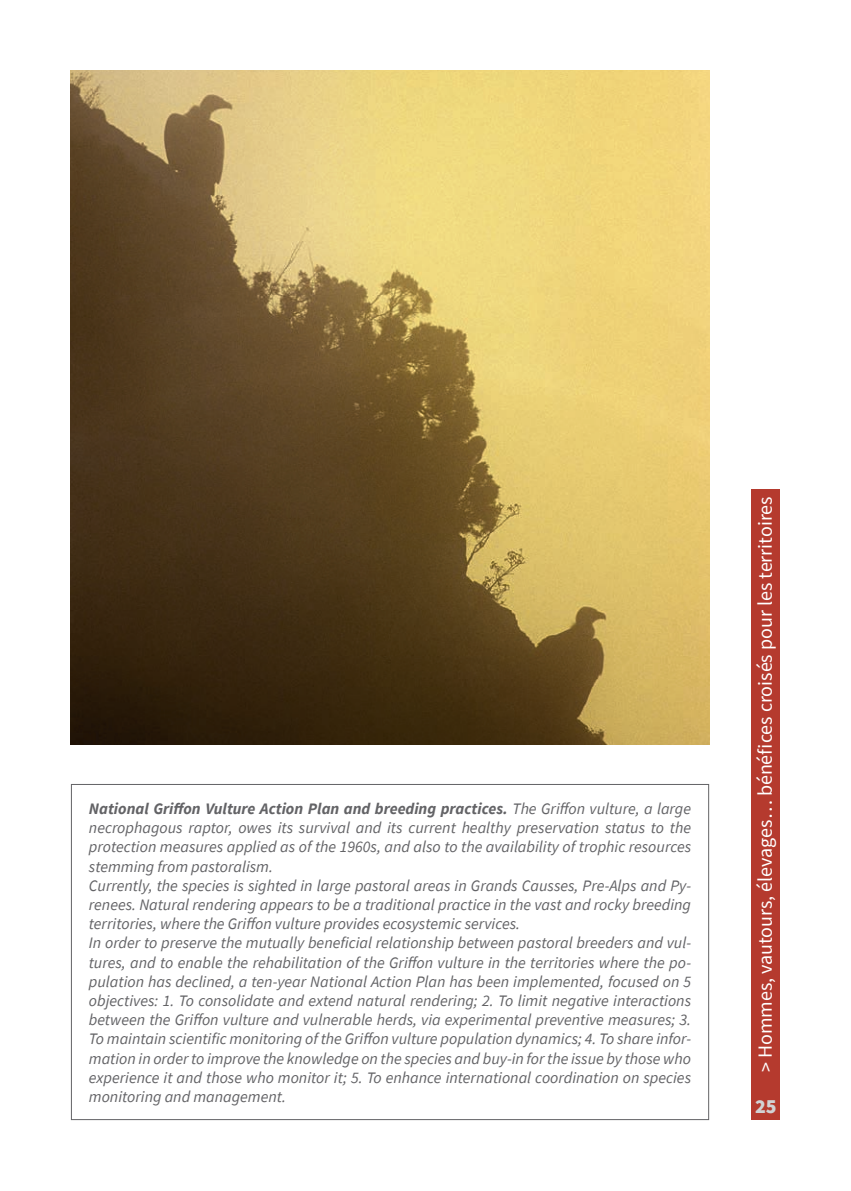
<style>
.page{position:relative;width:851px;height:1191px;background:#fff}
.page>*{position:absolute;margin:0;border:0;box-sizing:border-box;transform-origin:0 0}
.t1{font:20px "Source Sans Pro";color:#fff}
.t2{font:900 20px "Source Sans Pro";color:#d1d2d4}
.t3{font:italic 16px/19.2px "Source Sans Pro";color:#636366}
.s1{font-weight:700}
</style>
<div class="page">
<div style="left:751px;top:489px;width:29px;height:631px;background:#b53a2e"></div>
<img style="left:71px;top:71px;width:638px;height:673px">
<p class="t3" style="left:89px;top:799px;width:603px"><span class="s1">National Griffon Vulture Action Plan and breeding practices.</span> The Griffon vulture, a large necrophagous raptor, owes its survival and its current healthy preservation status to the protection measures applied as of the 1960s, and also to the availability of trophic resources stemming from pastoralism.<br>Currently, the species is sighted in large pastoral areas in Grands Causses, Pre-Alps and Py&shy;renees. Natural rendering appears to be a traditional practice in the vast and rocky breeding territories, where the Griffon vulture provides ecosystemic services.<br>In order to preserve the mutually beneficial relationship between pastoral breeders and vul&shy;tures, and to enable the rehabilitation of the Griffon vulture in the territories where the po&shy;pulation has declined, a ten-year National Action Plan has been implemented, focused on 5 objectives: 1. To consolidate and extend natural rendering; 2. To limit negative interactions between the Griffon vulture and vulnerable herds, via experimental preventive measures; 3.<br>To maintain scientific monitoring of the Griffon vulture population dynamics; 4. To share infor&shy;mation in order to improve the knowledge on the species and buy-in for the issue by those who experience it and those who monitor it; 5. To enhance international coordination on species monitoring and management.</p>
<p class="t1" style="left:752px;top:1072px;width:577px;rotate:-90deg">&gt; Hommes, vautours, élevages… bénéfices croisés pour les territoires</p>
<p class="t2" style="left:755px;top:1093px;width:23px">25</p>
</div>
